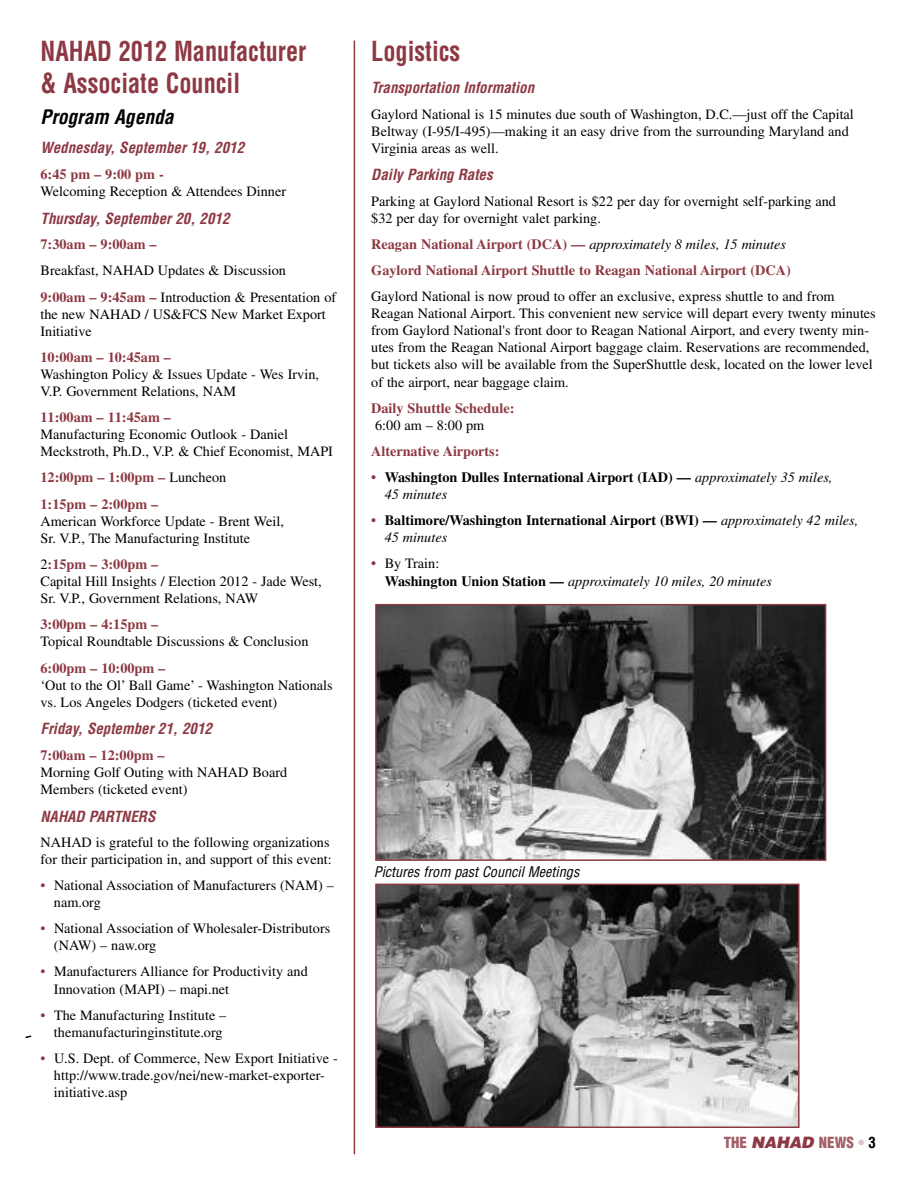
<style>
.page{position:relative;width:918px;height:1188px;background:#fff}
.page>*{position:absolute;margin:0;border:0;box-sizing:border-box;transform-origin:0 0}
.t1{font:700 condensed 27px/32.4px "Helvetica";color:#8d3943;scale:.9 1}
.t2{font:italic 700 condensed 19.5px "Helvetica";color:#000}
.t3{font:italic 700 condensed 15px "Helvetica";color:#8d3943}
.t4{font:900 condensed 15px "Helvetica";color:#a36068}
.t5{font:14.25px/17.1px "Times";color:#000}
.t6{font:700 14.25px/26.2px "Times";color:#8d3943}
.t7{font:700 14.25px/17.1px "Times";color:#000}
.t8{font:italic 14.25px/17.2px "Times";color:#000}
.t9{font:italic condensed 14.25px "Helvetica";color:#000}
.s1{font-weight:700;color:#8d3943}
.s2{font-weight:400;color:#000}
.s3{color:#8d3943}
.s4{font-weight:400;font-style:italic;color:#000}
.s5{font-weight:400;font-style:italic}
.s6{font-weight:700;font-style:normal;color:#8d3943}
.s7{font-style:normal}
.s8{font-weight:700;font-style:normal}
.s9{font-style:italic;font-stretch:normal;font-size:15.75px;color:#8d3943}
.s10{font-weight:700;color:#ddc4c6}
.s11{font-weight:700;color:#000}
</style>
<div class="page">
<img style="left:378px;top:607px;width:445px;height:251px">
<div style="left:375px;top:604px;width:451px;height:257px;border:2px solid #8d3943"></div>
<img style="left:378px;top:887px;width:419px;height:238px">
<div style="left:375px;top:884px;width:425px;height:244px;border:2px solid #8d3943"></div>
<hr style="left:354px;top:40px;width:1px;height:1114px;background:#8d3943">
<svg style="left:25px;top:1035px;width:7px;height:4px"></svg>
<h1 class="t1" style="left:41px;top:35px;width:297px">NAHAD 2012 Manufacturer &amp; Associate Council</h1>
<h2 class="t2" style="left:40px;top:106px;width:135px">Program Agenda</h2>
<p class="t3" style="left:40px;top:139px;width:205px">Wednesday, September 19, 2012</p>
<p class="t6" style="left:40px;top:163px;width:125px">6:45 pm – 9:00 pm -</p>
<p class="t5" style="left:40px;top:184px;width:247px">Welcoming Reception &amp; Attendees Dinner</p>
<p class="t3" style="left:40px;top:210px;width:191px">Thursday, September 20, 2012</p>
<p class="t6" style="left:40px;top:233px;width:118px">7:30am – 9:00am –</p>
<p class="t5" style="left:40px;top:259px;width:297px;line-height:26.2px">Breakfast, NAHAD Updates &amp; Discussion<br><span class="s1">9:00am – 9:45am –</span> Introduction &amp; Presentation of</p>
<p class="t5" style="left:40px;top:307px;width:287px">the new NAHAD / US&amp;FCS New Market Export<br>Initiative</p>
<p class="t6" style="left:40px;top:345px;width:132px">10:00am – 10:45am –</p>
<p class="t5" style="left:40px;top:367px;width:280px">Washington Policy &amp; Issues Update - Wes Irvin,<br>V.P. Government Relations, NAM</p>
<p class="t6" style="left:40px;top:406px;width:132px">11:00am – 11:45am –</p>
<p class="t5" style="left:40px;top:427px;width:294px">Manufacturing Economic Outlook - Daniel<br>Meckstroth, Ph.D., V.P. &amp; Chief Economist, MAPI</p>
<p class="t6" style="left:40px;top:466px;width:187px">12:00pm – 1:00pm – <span class="s2">Luncheon<br></span>1:15pm – 2:00pm –</p>
<p class="t5" style="left:40px;top:514px;width:245px">American Workforce Update - Brent Weil,<br>Sr. V.P., The Manufacturing Institute</p>
<p class="t5" style="left:40px;top:557px;width:283px">2<span class="s1">:15pm – 3:00pm –<br></span>Capital Hill Insights / Election 2012 - Jade West,<br>Sr. V.P., Government Relations, NAW</p>
<p class="t6" style="left:40px;top:613px;width:119px">3:00pm – 4:15pm –</p>
<p class="t5" style="left:40px;top:634px;width:269px">Topical Roundtable Discussions &amp; Conclusion</p>
<p class="t6" style="left:40px;top:656px;width:126px">6:00pm – 10:00pm –</p>
<p class="t5" style="left:40px;top:678px;width:294px">‘Out to the Ol’ Ball Game’ - Washington Nationals vs. Los Angeles Dodgers (ticketed event)</p>
<p class="t3" style="left:40px;top:720px;width:173px">Friday, September 21, 2012</p>
<p class="t6" style="left:40px;top:743px;width:126px">7:00am – 12:00pm –</p>
<p class="t5" style="left:40px;top:765px;width:248px">Morning Golf Outing with NAHAD Board<br>Members (ticketed event)</p>
<p class="t3" style="left:40px;top:808px;width:116px">NAHAD PARTNERS</p>
<p class="t5" style="left:40px;top:835px;width:293px">NAHAD is grateful to the following organizations for their participation in, and support of this event:</p>
<p class="t5" style="left:54px;top:878px;width:281px;text-indent:-13px"><span class="s3">•</span> National Association of Manufacturers (NAM) – nam.org</p>
<p class="t5" style="left:54px;top:921px;width:278px;text-indent:-13px"><span class="s3">•</span> National Association of Wholesaler-Distributors (NAW) – naw.org</p>
<p class="t5" style="left:54px;top:965px;width:255px;text-indent:-13px"><span class="s3">•</span> Manufacturers Alliance for Productivity and<br>Innovation (MAPI) – mapi.net</p>
<p class="t5" style="left:40px;top:1008px;width:187px;text-align:right"><span class="s3">•</span> The Manufacturing Institute – themanufacturinginstitute.org</p>
<p class="t5" style="left:54px;top:1051px;width:285px;text-indent:-13px"><span class="s3">•</span> U.S. Dept. of Commerce, New Export Initiative - http://www.trade.gov/nei/new-market-exporter&shy;initiative.asp</p>
<h1 class="t1" style="left:371px;top:35px;width:100px">Logistics</h1>
<p class="t3" style="left:371px;top:79px;width:164px">Transportation Information</p>
<p class="t5" style="left:371px;top:107px;width:484px">Gaylord National is 15 minutes due south of Washington, D.C.—just off the Capital<br>Beltway (I-95/I-495)—making it an easy drive from the surrounding Maryland and<br>Virginia areas as well.</p>
<p class="t3" style="left:371px;top:166px;width:123px">Daily Parking Rates</p>
<p class="t5" style="left:371px;top:194px;width:466px">Parking at Gaylord National Resort is $22 per day for overnight self-parking and $32 per day for overnight valet parking.</p>
<p class="t6" style="left:371px;top:233px;width:421px">Reagan National Airport (DCA) — <span class="s4">approximately 8 miles, 15 minutes<br></span>Gaylord National Airport Shuttle to Reagan National Airport (DCA)</p>
<p class="t5" style="left:371px;top:289px;width:506px">Gaylord National is now proud to offer an exclusive, express shuttle to and from Reagan National Airport. This convenient new service will depart every twenty minutes from Gaylord National's front door to Reagan National Airport, and every twenty min&shy;utes from the Reagan National Airport baggage claim. Reservations are recommended, but tickets also will be available from the SuperShuttle desk, located on the lower level of the airport, near baggage claim.</p>
<p class="t6" style="left:371px;top:396px;width:145px">Daily Shuttle Schedule:</p>
<p class="t5" style="left:375px;top:418px;width:111px">6:00 am – 8:00 pm</p>
<p class="t6" style="left:371px;top:440px;width:130px">Alternative Airports:</p>
<p class="t7" style="left:385px;top:470px;width:449px;text-indent:-13px"><span class="s3">•</span> Washington Dulles International Airport (IAD) — <span class="s5">approximately 35 miles,<br>45 minutes</span></p>
<p class="t7" style="left:385px;top:513px;width:475px;text-indent:-13px"><span class="s3">•</span> Baltimore/Washington International Airport (BWI) — <span class="s5">approximately 42 miles,<br>45 minutes</span></p>
<p class="t8" style="left:385px;top:556px;width:389px;text-indent:-14px"><span class="s6">•</span> <span class="s7">By Train:<br></span><span class="s8">Washington Union Station —</span> approximately 10 miles, 20 minutes</p>
<p class="t9" style="left:374px;top:863px;width:207px">Pictures from past Council Meetings</p>
<p class="t4" style="left:724px;top:1134px;width:154px">THE <span class="s9">NAHAD</span> NEWS <span class="s10">•</span> <span class="s11">3</span></p>
</div>
